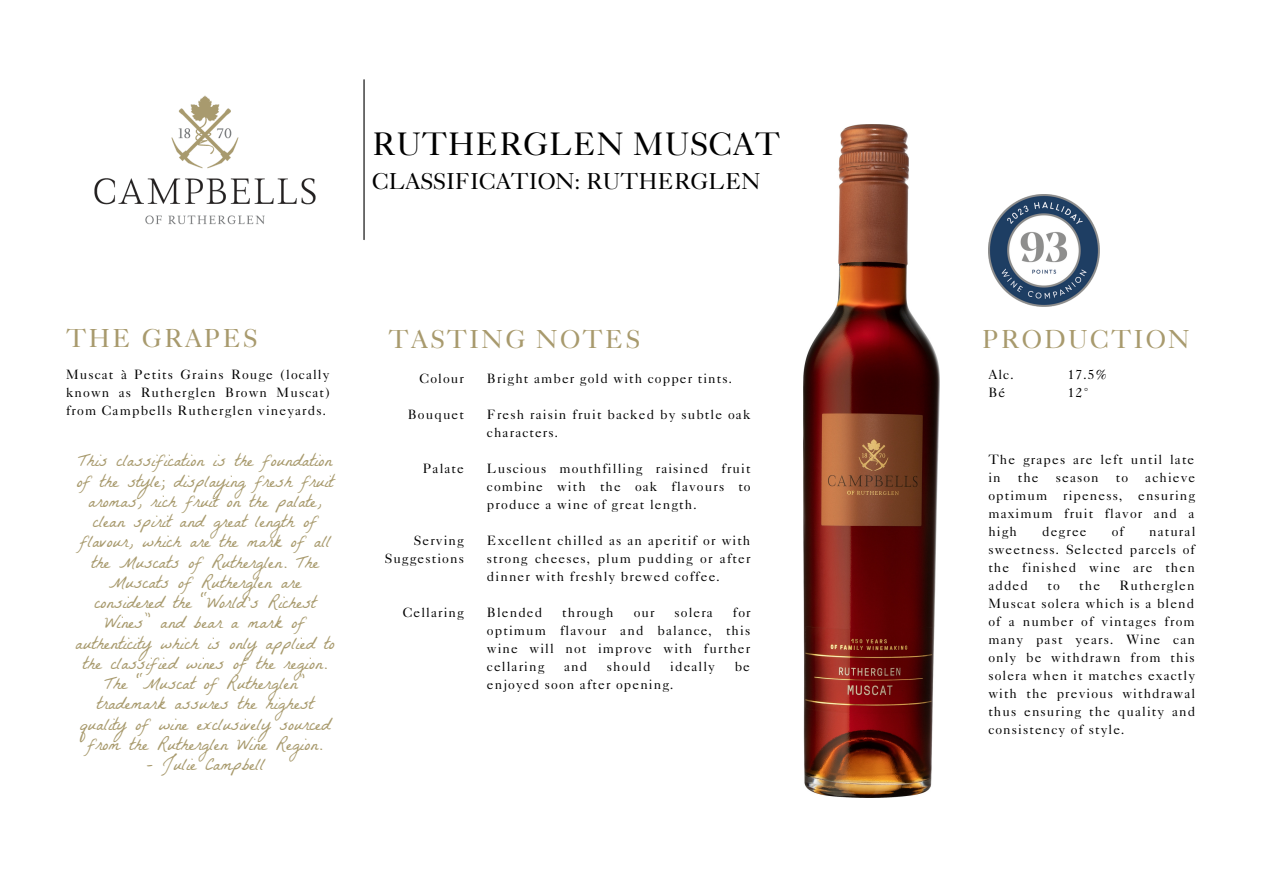
<style>
.page{position:relative;width:1263px;height:894px;background:#fff}
.page>*{position:absolute;margin:0;border:0;box-sizing:border-box;transform-origin:0 0}
.t1{font:32.55px "Caslon Five Forty";letter-spacing:.015em;color:#000}
.t2{font:26.1px "Caslon Five Forty";letter-spacing:.08em;color:#a89a6d}
.t3{font:23.1px "Caslon Five Forty";letter-spacing:-.005em;color:#000}
.t4{font:18px/20.2px "La Belle Aurore";color:#a89a6d;text-align:center}
.t5{font:13.5px/18px "Caslon Five Forty";letter-spacing:.08em;color:#000;text-align:justify}
</style>
<div class="page">
<img style="left:94px;top:95px;width:222px;height:130px">
<hr style="left:363px;top:80px;width:2px;height:159px;background:#000">
<img style="left:804px;top:124px;width:136px;height:673px">
<img style="left:988px;top:195px;width:112px;height:111px">
<h1 class="t1" style="left:372px;top:124px;width:410px">RUTHERGLEN MUSCAT</h1>
<h3 class="t3" style="left:372px;top:167px;width:390px">CLASSIFICATION: RUTHERGLEN</h3>
<h2 class="t2" style="left:66px;top:322px;width:193px">THE GRAPES</h2>
<p class="t5" style="left:66px;top:365px;width:265px">Muscat à Petits Grains Rouge (locally known as Rutherglen Brown Muscat) from Campbells Rutherglen vineyards.</p>
<p class="t4" style="left:76px;top:450px;width:261px">This classification is the foundation of the style; displaying fresh fruit aromas, rich fruit on the palate, clean spirit and great length of flavour, which are the mark of all the Muscats of Rutherglen. The<br>Muscats of Rutherglen are considered the “World’s Richest<br>Wines” and bear a mark of authenticity which is only applied to the classified wines of the region.<br>The “Muscat of Rutherglen” trademark assures the highest quality of wine exclusively sourced from the Rutherglen Wine Region.</p>
<h3 class="t4" style="left:146px;top:753px;width:120px">- Julie Campbell</h3>
<h2 class="t2" style="left:389px;top:323px;width:253px">TASTING NOTES</h2>
<h2 class="t2" style="left:983px;top:323px;width:208px">PRODUCTION</h2>
<p class="t5" style="left:988px;top:365px;width:27px">Alc.<br>Bé</p>
<p class="t5" style="left:1068px;top:365px;width:41px">17.5%<br>12°</p>
<p class="t5" style="left:419px;top:369px;width:46px">Colour</p>
<p class="t5" style="left:408px;top:405px;width:58px">Bouquet</p>
<p class="t5" style="left:487px;top:369px;width:247px">Bright amber gold with copper tints.</p>
<p class="t5" style="left:487px;top:405px;width:265px">Fresh raisin fruit backed by subtle oak characters.</p>
<p class="t5" style="left:487px;top:459px;width:265px">Luscious mouthfilling raisined fruit combine with the oak flavours to produce a wine of great length.</p>
<p class="t5" style="left:487px;top:531px;width:265px">Excellent chilled as an aperitif or with strong cheeses, plum pudding or after dinner with freshly brewed coffee.</p>
<p class="t5" style="left:487px;top:603px;width:57px">Blended</p>
<p class="t5" style="left:562px;top:603px;width:53px">through</p>
<p class="t5" style="left:634px;top:603px;width:22px">our</p>
<p class="t5" style="left:674px;top:603px;width:40px">solera</p>
<p class="t5" style="left:988px;top:450px;width:208px">The grapes are left until late in</p>
<p class="t5" style="left:423px;top:459px;width:42px">Palate</p>
<p class="t5" style="left:988px;top:468px;width:208px;text-indent:157px">achieve optimum ripeness, ensuring maximum fruit flavor and a high</p>
<p class="t5" style="left:1018px;top:468px;width:22px">the</p>
<p class="t5" style="left:1056px;top:468px;width:44px">season</p>
<p class="t5" style="left:1116px;top:468px;width:14px">to</p>
<p class="t5" style="left:988px;top:522px;width:209px;text-indent:161px">natural sweetness. Selected parcels of the finished wine are then added</p>
<p class="t5" style="left:1042px;top:522px;width:46px">degree</p>
<p class="t5" style="left:1112px;top:522px;width:14px">of</p>
<p class="t5" style="left:385px;top:531px;width:81px;text-align:right">Serving<br>Suggestions</p>
<p class="t5" style="left:988px;top:576px;width:208px;text-indent:131px">Rutherglen Muscat solera which is a blend of a number of vintages from many past years. Wine can only be withdrawn from this solera when it matches exactly with the previous withdrawal thus ensuring the quality and consistency of style.</p>
<p class="t5" style="left:1047px;top:576px;width:14px">to</p>
<p class="t5" style="left:1079px;top:576px;width:22px">the</p>
<p class="t5" style="left:403px;top:603px;width:63px">Cellaring</p>
<p class="t5" style="left:487px;top:603px;width:265px;text-indent:246px">for optimum flavour and balance, this wine will not improve with further cellaring</p>
<p class="t5" style="left:564px;top:657px;width:25px">and</p>
<p class="t5" style="left:607px;top:657px;width:45px">should</p>
<p class="t5" style="left:670px;top:657px;width:46px">ideally</p>
<p class="t5" style="left:735px;top:657px;width:17px">be</p>
<p class="t5" style="left:487px;top:675px;width:188px">enjoyed soon after opening.</p>
</div>
